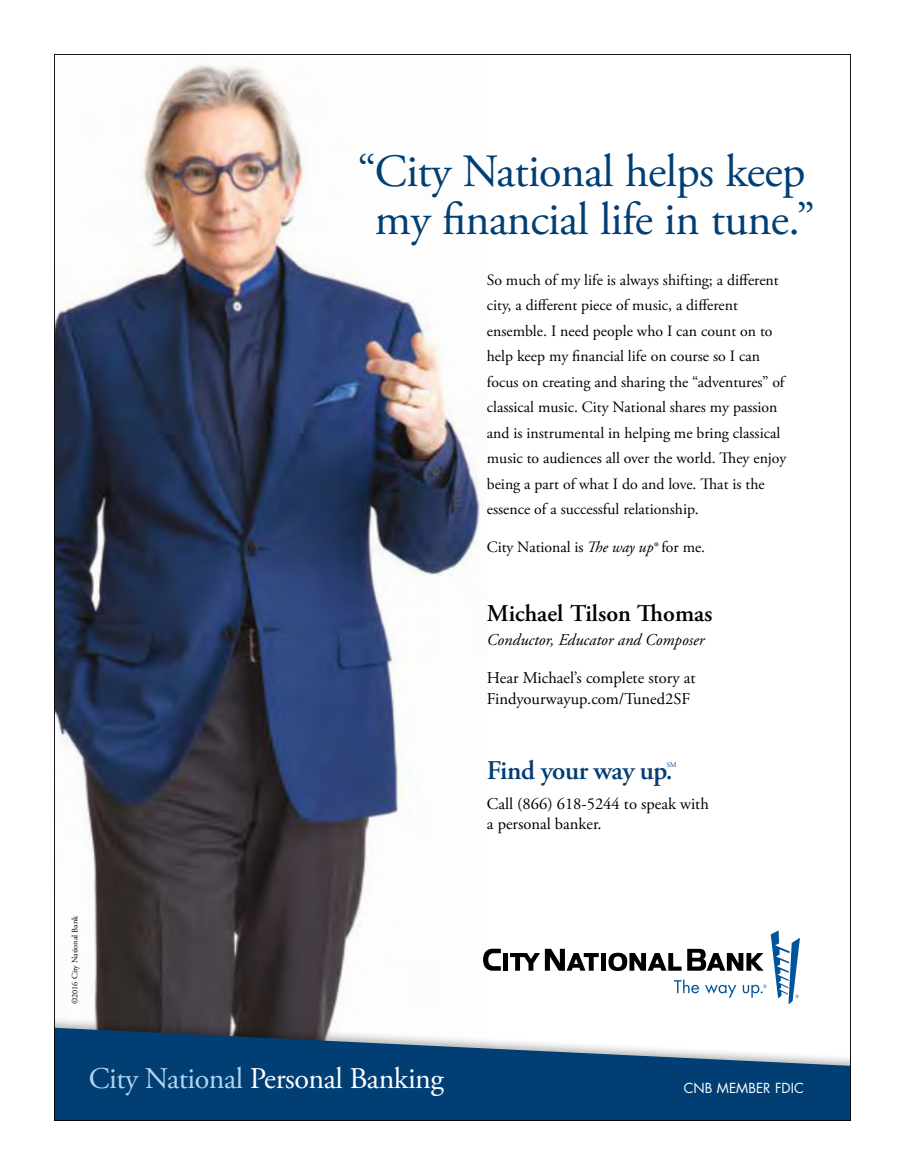
<style>
.page{position:relative;width:905px;height:1175px;background:#fff}
.page>*{position:absolute;margin:0;border:0;box-sizing:border-box;transform-origin:0 0}
.t1{font:46.2px/48.8px "Adobe Garamond Pro";letter-spacing:-.015em;color:#003e74;text-align:center}
.t2{font:30px "Adobe Garamond Pro";letter-spacing:-.015em;color:#fff}
.t3{font:600 27px "Adobe Garamond Pro";letter-spacing:-.015em;color:#003e74}
.t4{font:600 24px "Adobe Garamond Pro";color:#000}
.t5{font:16.5px/21px "Adobe Garamond Pro";color:#000}
.t6{font:italic 16.5px "Adobe Garamond Pro";color:#000}
.t7{font:15.75px/25.5px "Adobe Garamond Pro";color:#000}
.t8{font:13.5px "Futura Std";color:#fff}
.t9{font:8.25px "Adobe Garamond Pro";color:#000}
.t10{font:7.05px "Adobe Garamond Pro";color:#003e74}
.s1{font-style:italic}
.s2{color:#b4d3ee}
</style>
<div class="page">
<img style="left:56px;top:64px;width:424px;height:950px">
<svg style="left:483px;top:948px;width:18px;height:22px"></svg>
<div style="left:503px;top:953px;width:5px;height:17px;background:#000"></div>
<svg style="left:510px;top:948px;width:88px;height:22px"></svg>
<div style="left:601px;top:953px;width:5px;height:17px;background:#000"></div>
<svg style="left:608px;top:930px;width:191px;height:74px"></svg>
<div style="left:54px;top:1014px;width:796px;height:106px;background:#000;opacity:.3"></div>
<svg style="left:56px;top:1027px;width:792px;height:91px;background:#2e5f89"></svg>
<h1 class="t1" style="left:357px;top:148px;width:459px">“ City National helps keep my financial life in tune.”</h1>
<p class="t7" style="left:487px;top:267px;width:301px">So much of my life is always shifting; a different city, a different piece of music, a different ensemble. I need people who I can count on to help keep my financial life on course so I can focus on creating and sharing the “adventures” of classical music. City National shares my passion and is instrumental in helping me bring classical music to audiences all over the world. They enjoy being a part of what I do and love. That is the essence of a successful relationship.</p>
<p class="t7" style="left:487px;top:534px;width:220px">City National is <span class="s1">The way up®</span> for me.</p>
<h3 class="t4" style="left:487px;top:600px;width:227px">Michael Tilson Thomas</h3>
<p class="t6" style="left:487px;top:629px;width:219px">Conductor, Educator and Composer</p>
<p class="t5" style="left:487px;top:668px;width:210px">Hear Michael’s complete story at<br>Findyourwayup.com/Tuned2SF</p>
<h3 class="t3" style="left:487px;top:755px;width:187px">Find your way up.</h3>
<p class="t10" style="left:666px;top:761px;width:11px">SM</p>
<p class="t5" style="left:487px;top:795px;width:223px;line-height:19.5px">Call (866) 618-5244 to speak with a personal banker.</p>
<p class="t9" style="left:70px;top:1004px;width:90px;rotate:-90deg">©2016 City National Bank</p>
<h2 class="t2" style="left:89px;top:1060px;width:357px"><span class="s2">City National</span> Personal Banking</h2>
<p class="t8" style="left:683px;top:1079px;width:121px">CNB MEMBER FDIC</p>
</div>
